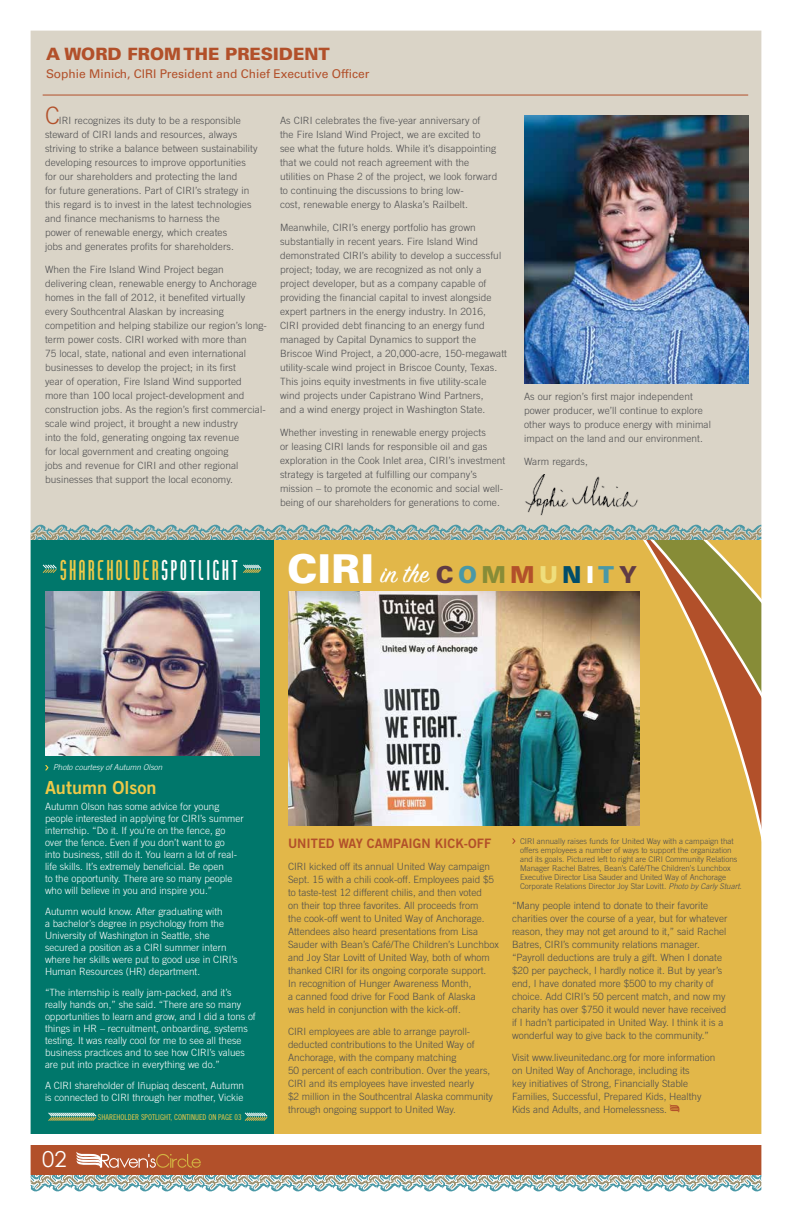
<style>
.page{position:relative;width:792px;height:1224px;background:#fff}
.page>*{position:absolute;margin:0;border:0;box-sizing:border-box;transform-origin:0 0}
.t1{font:28.2px "Sign Painter House Script";color:#fff}
.t2{font:24px "Chingolo Pro";letter-spacing:-.02em;color:#eec948}
.t3{font:300 24px "Trade Gothic LT Std";color:#b2502a}
.t4{font:22px "Century Gothic";color:#fff}
.t5{font:18px "Trade Gothic Bold Two";color:#eec948}
.t6{font:900 17px "Univers LT Std";color:#b2502a}
.t7{font:13px "Trade Gothic Bold Two";color:#b2502a}
.t8{font:12px "Univers LT Std";color:#b2502a}
.t9{font:300 10px/14px "Trade Gothic LT Std";letter-spacing:.01em;color:#4d4d4f}
.t10{font:300 10px/13px "Trade Gothic";color:#4d4d4f}
.t11{font:300 10px/12px "Trade Gothic";color:#fff}
.t12{font:300 8px/9px "Trade Gothic LT Std";color:#4d4d4f}
.t13{font:8px "Trade Gothic LT Std Cn 18";color:#eec948}
.t14{font:italic 300 8px "Trade Gothic LT Std";color:#fff}
.s1{color:#fff}
.s2{font-family:"Univers Black DTC";font-size:43.1px}
.s3{font-family:"Univers Black DTC";font-size:25.3px;color:#603b45}
.s4{font-family:"Univers Black DTC";font-size:25.3px;color:#4998a6}
.s5{font-family:"Univers Black DTC";font-size:25.3px;color:#878c37}
.s6{font-family:"Univers Black DTC";font-size:25.3px;color:#b2502a}
.s7{font-family:"Univers Black DTC";font-size:25.3px;color:#efde7c}
.s8{font-family:"Univers Black DTC";font-size:25.3px;color:#004d6a}
.s9{font-family:"Univers Black DTC";font-size:25.3px}
.s10{font-style:italic}
</style>
<div class="page">
<img style="left:30px;top:30px;width:732px;height:1162px">
<h3 class="t6" style="left:46px;top:43px;width:285px">A WORD FROM THE PRESIDENT</h3>
<p class="t8" style="left:46px;top:67px;width:325px">Sophie Minich, CIRI President and Chief Executive Officer</p>
<h2 class="t3" style="left:45px;top:101px;width:16px">C</h2>
<p class="t9" style="left:45px;top:113px;width:214px;text-indent:14px">IRI recognizes its duty to be a responsible steward of CIRI lands and resources, always striving to strike a balance between sustainability developing resources to improve opportunities for our shareholders and protecting the land<br>for future generations. Part of CIRI’s strategy in this regard is to invest in the latest technologies and finance mechanisms to harness the<br>power of renewable energy, which creates<br>jobs and generates profits for shareholders.</p>
<p class="t9" style="left:45px;top:262px;width:223px">When the Fire Island Wind Project began delivering clean, renewable energy to Anchorage homes in the fall of 2012, it benefited virtually every Southcentral Alaskan by increasing competition and helping stabilize our region’s long&shy;term power costs. CIRI worked with more than<br>75 local, state, national and even international businesses to develop the project; in its first<br>year of operation, Fire Island Wind supported<br>more than 100 local project-development and construction jobs. As the region’s first commercial&shy;scale wind project, it brought a new industry<br>into the fold, generating ongoing tax revenue<br>for local government and creating ongoing<br>jobs and revenue for CIRI and other regional businesses that support the local economy.</p>
<p class="t9" style="left:280px;top:113px;width:219px">As CIRI celebrates the five-year anniversary of<br>the Fire Island Wind Project, we are excited to see what the future holds. While it’s disappointing that we could not reach agreement with the utilities on Phase 2 of the project, we look forward to continuing the discussions to bring low-<br>cost, renewable energy to Alaska’s Railbelt.</p>
<p class="t9" style="left:280px;top:220px;width:229px">Meanwhile, CIRI’s energy portfolio has grown substantially in recent years. Fire Island Wind demonstrated CIRI’s ability to develop a successful project; today, we are recognized as not only a project developer, but as a company capable of providing the financial capital to invest alongside expert partners in the energy industry. In 2016, CIRI provided debt financing to an energy fund managed by Capital Dynamics to support the Briscoe Wind Project, a 20,000-acre, 150-megawatt utility-scale wind project in Briscoe County, Texas.<br>This joins equity investments in five utility-scale wind projects under Capistrano Wind Partners,<br>and a wind energy project in Washington State.</p>
<p class="t9" style="left:280px;top:425px;width:227px">Whether investing in renewable energy projects<br>or leasing CIRI lands for responsible oil and gas exploration in the Cook Inlet area, CIRI’s investment strategy is targeted at fulfilling our company’s mission – to promote the economic and social well&shy;being of our shareholders for generations to come.</p>
<p class="t9" style="left:524px;top:389px;width:188px">As our region’s first major independent power producer, we’ll continue to explore other ways to produce energy with minimal impact on the land and our environment.</p>
<p class="t9" style="left:524px;top:454px;width:65px">Warm regards,</p>
<h2 class="t2" style="left:58px;top:556px;width:183px">SHAREHOLDER<span class="s1">spotlight</span></h2>
<h1 class="t1" style="left:287px;top:556px;width:351px"><span class="s2">CIRI</span> in the <span class="s3">C</span><span class="s4">O</span><span class="s5">M</span><span class="s6">M</span><span class="s7">U</span><span class="s8">N</span><span class="s9">I</span><span class="s4">T</span><span class="s3">Y</span></h1>
<p class="t14" style="left:53px;top:763px;width:111px">Photo courtesy of Autumn Olson</p>
<h3 class="t5" style="left:45px;top:776px;width:113px">Autumn Olson</h3>
<p class="t11" style="left:45px;top:800px;width:200px">Autumn Olson has some advice for young people interested in applying for CIRI’s summer internship. “Do it. If you’re on the fence, go over the fence. Even if you don’t want to go<br>into business, still do it. You learn a lot of real&shy;life skills. It’s extremely beneficial. Be open<br>to the opportunity. There are so many people who will believe in you and inspire you.”</p>
<p class="t11" style="left:45px;top:905px;width:194px">Autumn would know. After graduating with<br>a bachelor’s degree in psychology from the University of Washington in Seattle, she secured a position as a CIRI summer intern where her skills were put to good use in CIRI’s Human Resources (HR) department.</p>
<p class="t11" style="left:45px;top:986px;width:212px">“The internship is really jam-packed, and it’s really hands on,” she said. “There are so many opportunities to learn and grow, and I did a tons of things in HR – recruitment, onboarding, systems testing. It was really cool for me to see all these business practices and to see how CIRI’s values are put into practice in everything we do.”</p>
<p class="t11" style="left:45px;top:1079px;width:201px">A CIRI shareholder of Iñupiaq descent, Autumn is connected to CIRI through her mother, Vickie</p>
<h3 class="t4" style="left:42px;top:1145px;width:26px">02</h3>
<p class="t13" style="left:98px;top:1112px;width:145px">SHAREHOLDER SPOTLIGHT, CONTINUED ON PAGE 03</p>
<h3 class="t7" style="left:288px;top:835px;width:205px">UNITED WAY CAMPAIGN KICK-OFF</h3>
<p class="t10" style="left:288px;top:859px;width:212px">CIRI kicked off its annual United Way campaign Sept. 15 with a chili cook-off. Employees paid $5 to taste-test 12 different chilis, and then voted<br>on their top three favorites. All proceeds from<br>the cook-off went to United Way of Anchorage.<br>Attendees also heard presentations from Lisa Sauder with Bean’s Café/The Children’s Lunchbox and Joy Star Lovitt of United Way, both of whom thanked CIRI for its ongoing corporate support.<br>In recognition of Hunger Awareness Month,<br>a canned food drive for Food Bank of Alaska<br>was held in conjunction with the kick-off.</p>
<p class="t10" style="left:288px;top:1024px;width:207px">CIRI employees are able to arrange payroll&shy;deducted contributions to the United Way of Anchorage, with the company matching<br>50 percent of each contribution. Over the years, CIRI and its employees have invested nearly<br>$2 million in the Southcentral Alaska community through ongoing support to United Way.</p>
<p class="t12" style="left:520px;top:836px;width:223px">CIRI annually raises funds for United Way with a campaign that offers employees a number of ways to support the organization and its goals. Pictured left to right are CIRI Community Relations Manager Rachel Batres, Bean’s Café/The Children’s Lunchbox Executive Director Lisa Sauder and United Way of Anchorage Corporate Relations Director Joy Star Lovitt. <span class="s10">Photo by Carly Stuart.</span></p>
<p class="t10" style="left:512px;top:898px;width:217px">“Many people intend to donate to their favorite charities over the course of a year, but for whatever reason, they may not get around to it,” said Rachel Batres, CIRI’s community relations manager. “Payroll deductions are truly a gift. When I donate $20 per paycheck, I hardly notice it. But by year’s end, I have donated more $500 to my charity of choice. Add CIRI’s 50 percent match, and now my charity has over $750 it would never have received if I hadn’t participated in United Way. I think it is a wonderful way to give back to the community.”</p>
<p class="t10" style="left:512px;top:1050px;width:205px">Visit www.liveunitedanc.org for more information on United Way of Anchorage, including its<br>key initiatives of Strong, Financially Stable Families, Successful, Prepared Kids, Healthy Kids and Adults, and Homelessness.</p>
</div>
